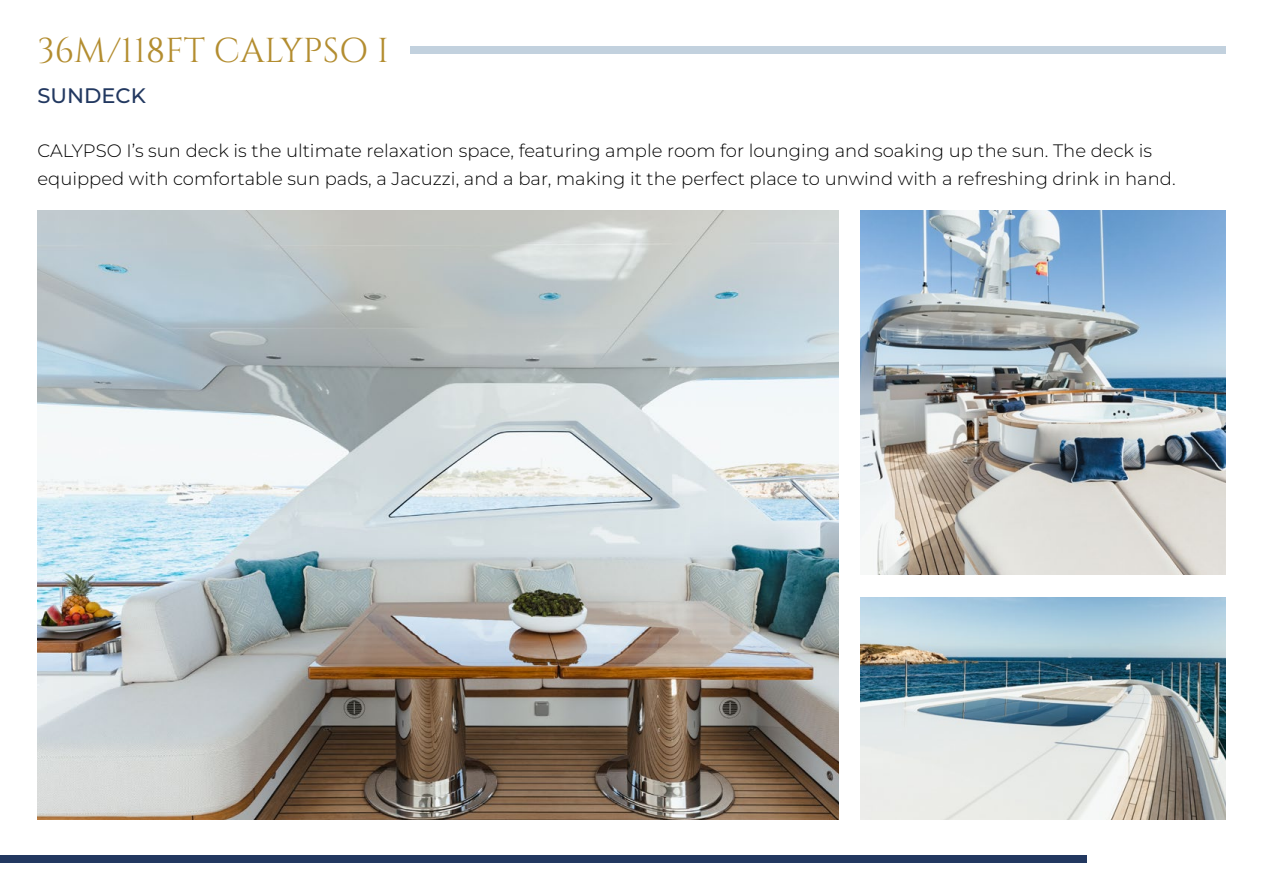
<style>
.page{position:relative;width:1263px;height:893px;background:#fff}
.page>*{position:absolute;margin:0;border:0;box-sizing:border-box;transform-origin:0 0}
.t1{font:34.5px "Cinzel";color:#b38d30}
.t2{font:500 21px "Montserrat";color:#223860}
.t3{font:300 18px/28.5px "Montserrat";color:#000}
</style>
<div class="page">
<div style="left:0;top:856px;width:1087px;height:7px;background:#223860"></div>
<div style="left:410px;top:46px;width:815px;height:8px;background:#c2d1de"></div>
<img style="left:37px;top:211px;width:801px;height:608px">
<img style="left:861px;top:211px;width:364px;height:363px">
<img style="left:861px;top:597px;width:364px;height:222px">
<h1 class="t1" style="left:38px;top:28px;width:353px">36M/118FT CALYPSO I</h1>
<p class="t2" style="left:38px;top:81px;width:110px">SUNDECK</p>
<p class="t3" style="left:38px;top:136px;width:1140px">CALYPSO I’s sun deck is the ultimate relaxation space, featuring ample room for lounging and soaking up the sun. The deck is equipped with comfortable sun pads, a Jacuzzi, and a bar, making it the perfect place to unwind with a refreshing drink in hand.</p>
</div>
